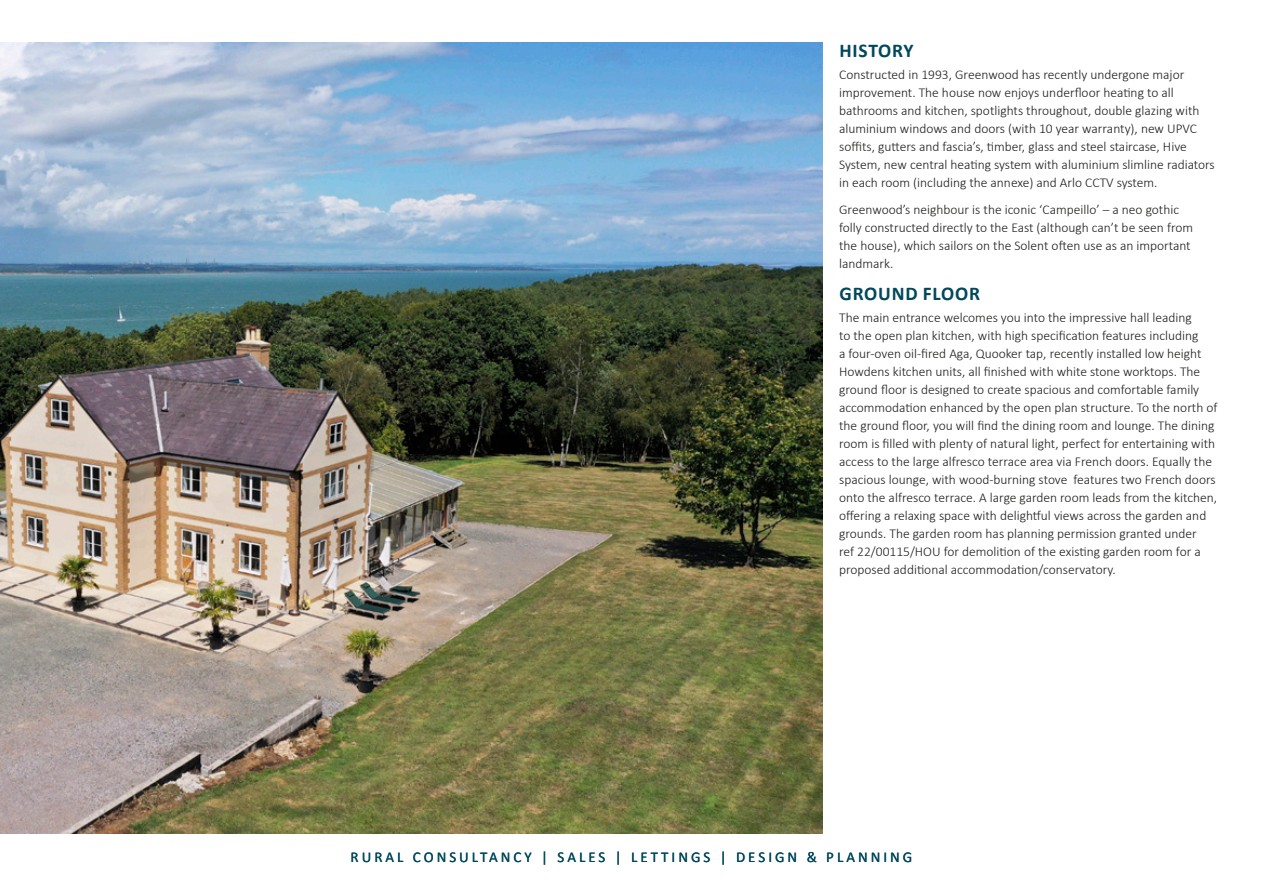
<style>
.page{position:relative;width:1263px;height:893px;background:#fff}
.page>*{position:absolute;margin:0;border:0;box-sizing:border-box;transform-origin:0 0}
.t1{font:700 19.5px "Calibri";letter-spacing:.04em;color:#00485d}
.t2{font:15px "Calibri";letter-spacing:.2em;color:#00485d}
.t3{font:300 13.5px/18px "Calibri";color:#1d1d1b}
</style>
<div class="page">
<img style="left:0;top:43px;width:822px;height:790px">
<h1 class="t1" style="left:839px;top:37px;width:76px">HISTORY</h1>
<p class="t3" style="left:839px;top:66px;width:377px">Constructed in 1993, Greenwood has recently undergone major improvement. The house now enjoys underfloor heating to all bathrooms and kitchen, spotlights throughout, double glazing with aluminium windows and doors (with 10 year warranty), new UPVC soffits, gutters and fascia’s, timber, glass and steel staircase, Hive System, new central heating system with aluminium slimline radiators in each room (including the annexe) and Arlo CCTV system.</p>
<p class="t3" style="left:839px;top:200px;width:355px">Greenwood’s neighbour is the iconic ‘Campeillo’ – a neo gothic folly constructed directly to the East (although can’t be seen from the house), which sailors on the Solent often use as an important landmark.</p>
<h1 class="t1" style="left:839px;top:280px;width:142px">GROUND FLOOR</h1>
<p class="t3" style="left:839px;top:308px;width:380px">The main entrance welcomes you into the impressive hall leading<br>to the open plan kitchen, with high specification features including<br>a four-oven oil-fired Aga, Quooker tap, recently installed low height Howdens kitchen units, all finished with white stone worktops. The ground floor is designed to create spacious and comfortable family accommodation enhanced by the open plan structure. To the north of the ground floor, you will find the dining room and lounge. The dining room is filled with plenty of natural light, perfect for entertaining with access to the large alfresco terrace area via French doors. Equally the spacious lounge, with wood-burning stove features two French doors onto the alfresco terrace. A large garden room leads from the kitchen, offering a relaxing space with delightful views across the garden and grounds. The garden room has planning permission granted under<br>ref 22/00115/HOU for demolition of the existing garden room for a proposed additional accommodation/conservatory.</p>
<p class="t2" style="left:351px;top:846px;width:563px">RURAL CONSULTANCY | SALES | LETTINGS | DESIGN &amp; PLANNING</p>
</div>
